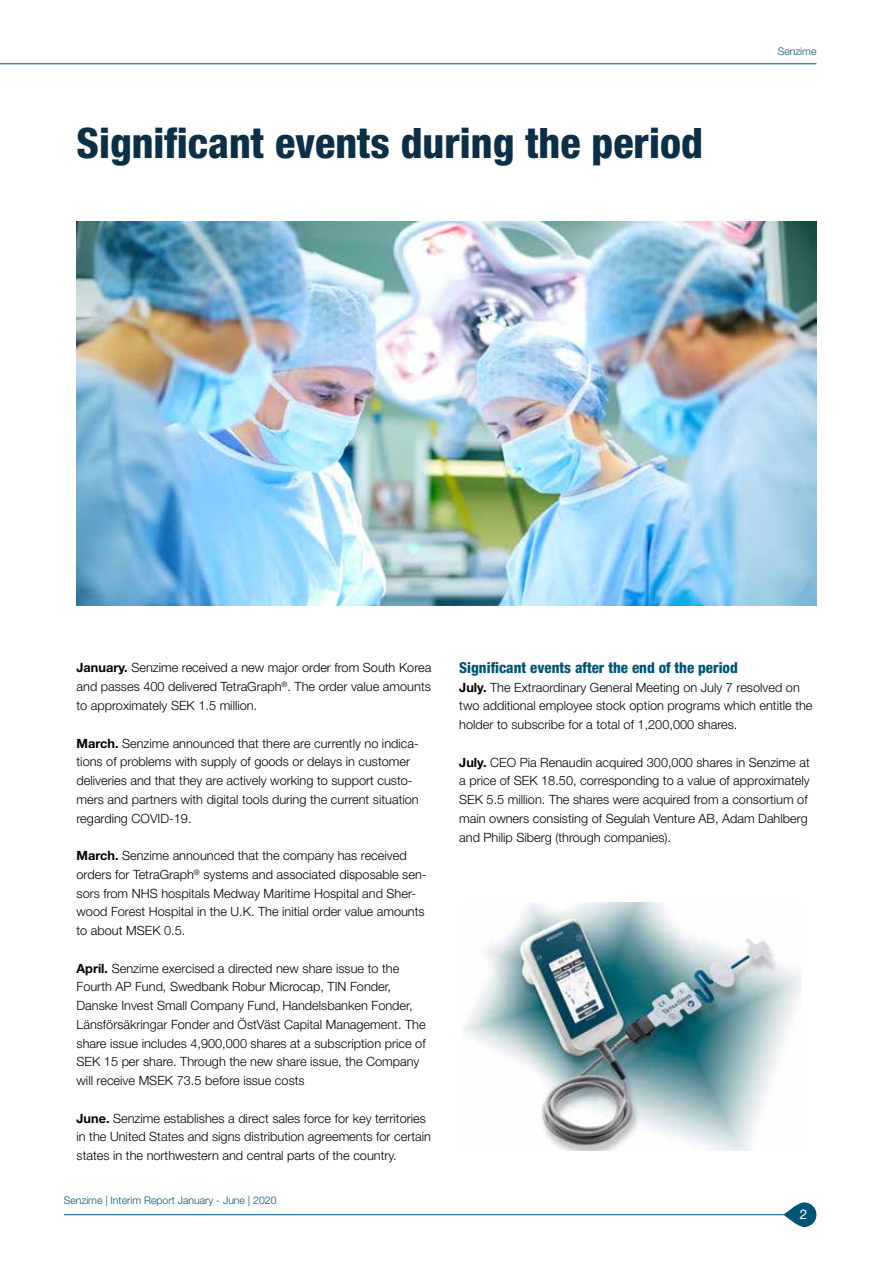
<style>
.page{position:relative;width:893px;height:1263px;background:#fff}
.page>*{position:absolute;margin:0;border:0;box-sizing:border-box;transform-origin:0 0}
.t1{font:800 condensed 42px "Helvetica Neue LT Std";color:#0b2f46}
.t2{font:800 condensed 15px "Helvetica Neue LT Std";color:#057}
.t3{font:13.5px "Helvetica Neue";color:#fff}
.t4{font:300 12.75px/18.8px "Helvetica Neue LT Std";color:#000}
.t5{font:300 10.5px "Helvetica Neue LT Std";color:#057}
.s1{font-weight:700}
</style>
<div class="page">
<hr style="left:64px;top:1214px;width:723px;height:1px;background:#057">
<svg style="left:784px;top:1202px;width:32px;height:25px"></svg>
<hr style="left:0;top:64px;width:816px;height:1px;background:#005778">
<img style="left:77px;top:221px;width:739px;height:384px">
<img style="left:463px;top:902px;width:338px;height:248px">
<h1 class="t1" style="left:77px;top:117px;width:628px">Significant events during the period</h1>
<p class="t5" style="left:778px;top:45px;width:40px">Senzime</p>
<p class="t4" style="left:77px;top:658px;width:356px;text-align:justify"><span class="s1">January.</span> Senzime received a new major order from South Korea and passes 400 delivered TetraGraph<sup>®</sup>. The order value amounts to approximately SEK 1.5 million.</p>
<p class="t4" style="left:77px;top:733px;width:344px"><span class="s1">March.</span> Senzime announced that there are currently no indica&shy;tions of problems with supply of goods or delays in customer deliveries and that they are actively working to support custo&shy;mers and partners with digital tools during the current situation regarding COVID-19.</p>
<p class="t4" style="left:77px;top:846px;width:352px"><span class="s1">March.</span> Senzime announced that the company has received orders for TetraGraph<sup>®</sup> systems and associated disposable sen&shy;sors from NHS hospitals Medway Maritime Hospital and Sher&shy;wood Forest Hospital in the U.K. The initial order value amounts to about MSEK 0.5.</p>
<p class="t4" style="left:77px;top:958px;width:351px"><span class="s1">April.</span> Senzime exercised a directed new share issue to the Fourth AP Fund, Swedbank Robur Microcap, TIN Fonder, Danske Invest Small Company Fund, Handelsbanken Fonder, Länsförsäkringar Fonder and ÖstVäst Capital Management. The share issue includes 4,900,000 shares at a subscription price of SEK 15 per share. Through the new share issue, the Company will receive MSEK 73.5 before issue costs</p>
<p class="t4" style="left:77px;top:1108px;width:356px"><span class="s1">June.</span> Senzime establishes a direct sales force for key territories in the United States and signs distribution agreements for certain states in the northwestern and central parts of the country.</p>
<p class="t5" style="left:64px;top:1194px;width:214px">Senzime | Interim Report January - June | 2020</p>
<p class="t2" style="left:459px;top:658px;width:280px">Significant events after the end of the period</p>
<p class="t4" style="left:459px;top:677px;width:355px"><span class="s1">July.</span> The Extraordinary General Meeting on July 7 resolved on two additional employee stock option programs which entitle the holder to subscribe for a total of 1,200,000 shares.</p>
<p class="t4" style="left:459px;top:752px;width:352px"><span class="s1">July.</span> CEO Pia Renaudin acquired 300,000 shares in Senzime at a price of SEK 18.50, corresponding to a value of approximately SEK 5.5 million. The shares were acquired from a consortium of main owners consisting of Segulah Venture AB, Adam Dahlberg and Philip Siberg (through companies).</p>
<p class="t3" style="left:800px;top:1204px;width:9px">2</p>
</div>
